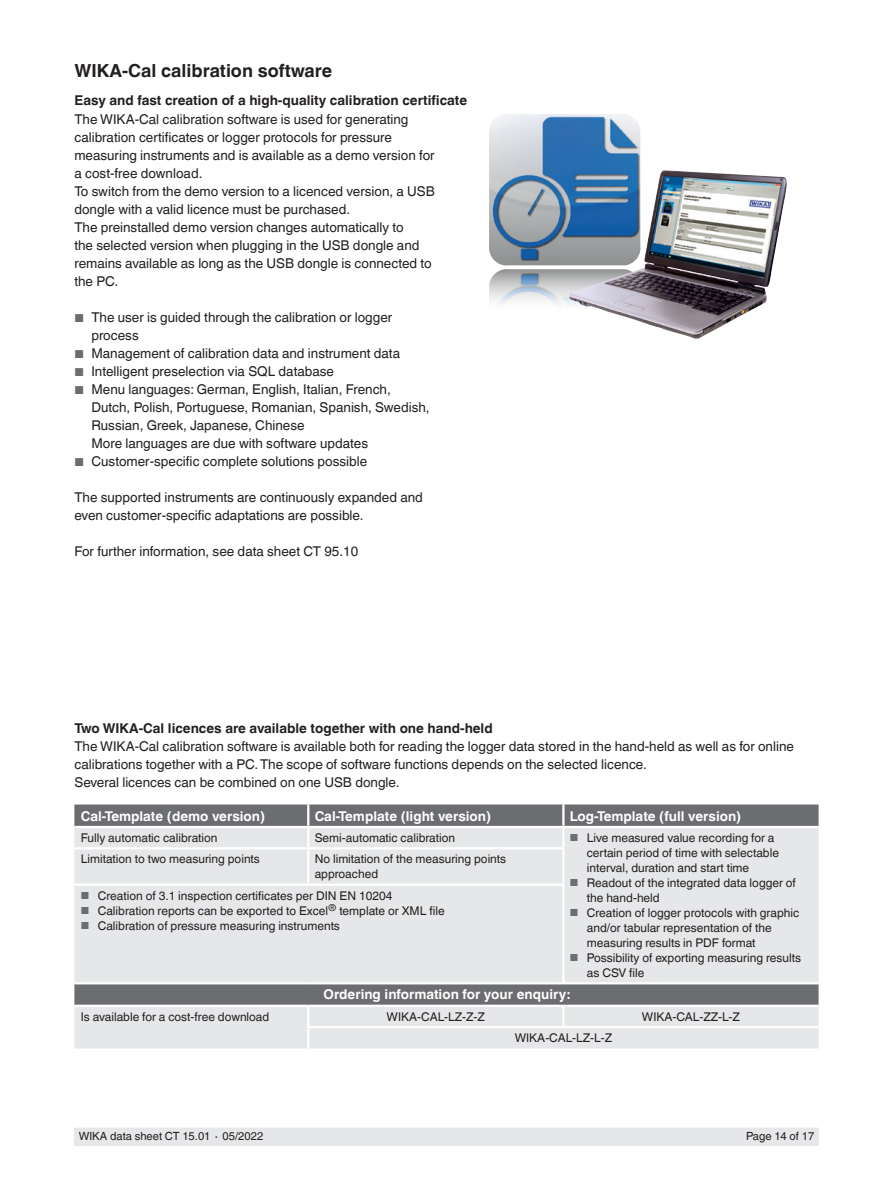
<style>
.page{position:relative;width:893px;height:1188px;background:#fff}
.page>*{position:absolute;margin:0;border:0;box-sizing:border-box;transform-origin:0 0}
.t1{font:700 18px "Helvetica World";color:#231f20}
.t2{font:13.5px/18px "Helvetica World";color:#231f20}
.t3{font:700 13.5px "Helvetica World";color:#231f20}
.t4{font:700 13.5px "Helvetica World";color:#fff}
.t5{font:12px/15px "Helvetica World";color:#231f20}
.t6{font:11.25px "Helvetica World";color:#231f20}
.s1{font-size:11.55px;color:#6c6d70}
.s2{font-size:10.2px;color:#6c6d70}
</style>
<div class="page">
<div style="left:74px;top:1128px;width:745px;height:17px;background:#e6e7e9"></div>
<img style="left:489px;top:114px;width:151px;height:152px">
<img style="left:489px;top:269px;width:80px;height:36px">
<img style="left:569px;top:170px;width:218px;height:169px">
<div style="left:74px;top:805px;width:745px;height:21px;background:#6c6d70"></div>
<svg style="left:74px;top:828px;width:745px;height:221px;background:#dadbdd"></svg>
<hr style="left:307px;top:805px;width:2px;height:21px;background:#fff">
<hr style="left:562px;top:805px;width:3px;height:21px;background:#fff">
<svg style="left:307px;top:828px;width:2px;height:19px"></svg>
<hr style="left:562px;top:828px;width:3px;height:19px;background:#fff">
<hr style="left:74px;top:847px;width:234px;height:2px;background:#fff">
<hr style="left:308px;top:847px;width:257px;height:2px;background:#fff">
<hr style="left:307px;top:849px;width:2px;height:35px;background:#fff">
<hr style="left:562px;top:849px;width:3px;height:35px;background:#fff">
<hr style="left:74px;top:884px;width:234px;height:2px;background:#fff">
<hr style="left:308px;top:884px;width:257px;height:2px;background:#fff">
<hr style="left:562px;top:886px;width:3px;height:96px;background:#fff">
<hr style="left:562px;top:1007px;width:3px;height:19px;background:#fff">
<hr style="left:307px;top:1026px;width:256px;height:2px;background:#fff">
<hr style="left:563px;top:1026px;width:256px;height:2px;background:#fff">
<hr style="left:74px;top:982px;width:234px;height:2px;background:#fff">
<hr style="left:308px;top:982px;width:255px;height:2px;background:#fff">
<hr style="left:563px;top:982px;width:256px;height:2px;background:#fff">
<hr style="left:308px;top:1005px;width:255px;height:2px;background:#fff">
<hr style="left:563px;top:1005px;width:256px;height:2px;background:#fff">
<hr style="left:74px;top:1005px;width:234px;height:2px;background:#fff">
<svg style="left:307px;top:1007px;width:2px;height:19px"></svg>
<hr style="left:307px;top:1028px;width:2px;height:21px;background:#fff">
<h1 class="t1" style="left:74px;top:60px;width:259px">WIKA-Cal calibration software</h1>
<p class="t3" style="left:74px;top:93px;width:394px">Easy and fast creation of a high-quality calibration certificate</p>
<p class="t2" style="left:74px;top:111px;width:362px">The WIKA-Cal calibration software is used for generating calibration certificates or logger protocols for pressure measuring instruments and is available as a demo version for a cost-free download.<br>To switch from the demo version to a licenced version, a USB dongle with a valid licence must be purchased.<br>The preinstalled demo version changes automatically to<br>the selected version when plugging in the USB dongle and remains available as long as the USB dongle is connected to the PC.</p>
<p class="t2" style="left:91px;top:309px;width:302px;text-indent:-17px"><span class="s1">■</span> The user is guided through the calibration or logger process</p>
<p class="t2" style="left:74px;top:345px;width:327px"><span class="s1">■</span> Management of calibration data and instrument data</p>
<p class="t2" style="left:74px;top:363px;width:261px"><span class="s1">■</span> Intelligent preselection via SQL database</p>
<p class="t2" style="left:91px;top:381px;width:340px;text-indent:-17px"><span class="s1">■</span> Menu languages: German, English, Italian, French, Dutch, Polish, Portuguese, Romanian, Spanish, Swedish, Russian, Greek, Japanese, Chinese<br>More languages are due with software updates</p>
<p class="t2" style="left:74px;top:453px;width:294px"><span class="s1">■</span> Customer-specific complete solutions possible</p>
<p class="t2" style="left:74px;top:489px;width:350px">The supported instruments are continuously expanded and even customer-specific adaptations are possible.</p>
<p class="t2" style="left:74px;top:543px;width:285px">For further information, see data sheet CT 95.10</p>
<p class="t3" style="left:74px;top:720px;width:420px">Two WIKA-Cal licences are available together with one hand-held</p>
<p class="t2" style="left:74px;top:737px;width:721px">The WIKA-Cal calibration software is available both for reading the logger data stored in the hand-held as well as for online calibrations together with a PC. The scope of software functions depends on the selected licence.<br>Several licences can be combined on one USB dongle.</p>
<p class="t4" style="left:81px;top:808px;width:186px">Cal-Template (demo version)</p>
<p class="t4" style="left:315px;top:808px;width:178px">Cal-Template (light version)</p>
<p class="t4" style="left:570px;top:808px;width:173px">Log-Template (full version)</p>
<p class="t5" style="left:81px;top:830px;width:138px">Fully automatic calibration</p>
<p class="t5" style="left:315px;top:830px;width:142px">Semi-automatic calibration</p>
<p class="t5" style="left:587px;top:830px;width:194px;text-indent:-17px"><span class="s2">■</span> Live measured value recording for a certain period of time with selectable interval, duration and start time</p>
<p class="t5" style="left:587px;top:875px;width:211px;text-indent:-17px"><span class="s2">■</span> Readout of the integrated data logger of the hand-held</p>
<p class="t5" style="left:587px;top:905px;width:214px;text-indent:-17px"><span class="s2">■</span> Creation of logger protocols with graphic and/or tabular representation of the measuring results in PDF format</p>
<p class="t5" style="left:587px;top:950px;width:216px;text-indent:-17px"><span class="s2">■</span> Possibility of exporting measuring results as CSV file</p>
<p class="t5" style="left:81px;top:852px;width:181px">Limitation to two measuring points</p>
<p class="t5" style="left:315px;top:852px;width:193px">No limitation of the measuring points approached</p>
<p class="t5" style="left:81px;top:888px;width:313px"><span class="s2">■</span> Creation of 3.1 inspection certificates per DIN EN 10204</p>
<p class="t5" style="left:81px;top:903px;width:365px"><span class="s2">■</span> Calibration reports can be exported to Excel<sup>®</sup> template or XML file</p>
<p class="t5" style="left:81px;top:918px;width:261px"><span class="s2">■</span> Calibration of pressure measuring instruments</p>
<p class="t4" style="left:324px;top:987px;width:248px">Ordering information for your enquiry:</p>
<p class="t5" style="left:81px;top:1009px;width:190px">Is available for a cost-free download</p>
<p class="t5" style="left:387px;top:1009px;width:100px">WIKA-CAL-LZ-Z-Z</p>
<p class="t5" style="left:642px;top:1009px;width:100px">WIKA-CAL-ZZ-L-Z</p>
<p class="t5" style="left:515px;top:1031px;width:99px">WIKA-CAL-LZ-L-Z</p>
<p class="t6" style="left:79px;top:1130px;width:186px">WIKA data sheet CT 15.01 ∙ 05/2022</p>
<p class="t6" style="left:746px;top:1130px;width:70px">Page 14 of 17</p>
</div>
